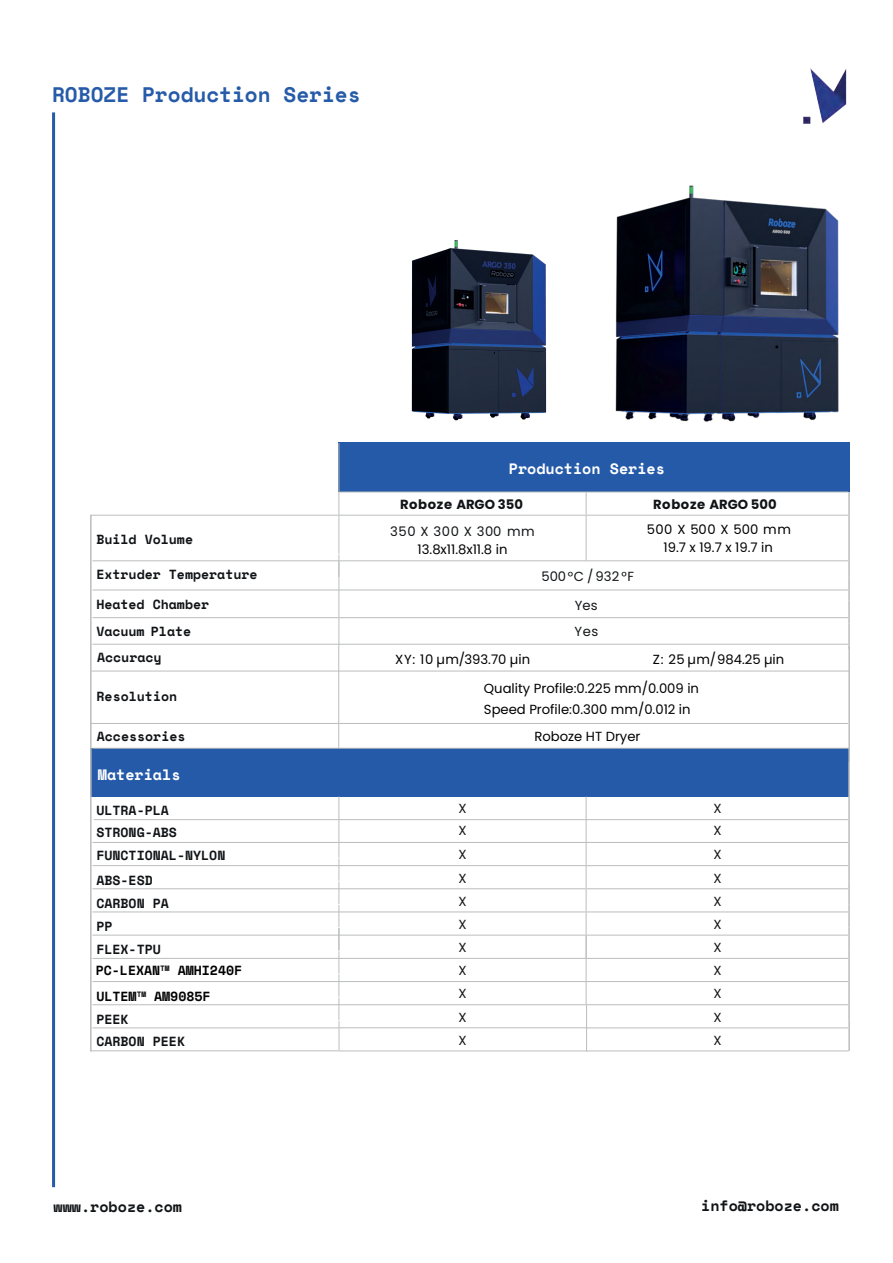
<style>
.page{position:relative;width:893px;height:1263px;background:#fff}
.page>*{position:absolute;margin:0;border:0;box-sizing:border-box;transform-origin:0 0}
.t1{font:700 21px "Space Mono";color:#265ba9}
.t2{font:700 15px "Space Mono";color:#111416}
.t3{font:700 15px "Space Mono";color:#fff}
.t4{font:700 13.2px "Space Mono";color:#111416}
.t5{font:13.2px/17.4px "Poppins";color:#000;text-align:center}
.t6{font:13.2px/20.2px "Poppins";color:#000001}
.t7{font:13.2px/22.6px "Poppins";letter-spacing:.035em;color:#111416}
.t8{font:700 13.2px/26.4px "Space Mono";color:#000001}
.t9{font:700 13.2px "Poppins";letter-spacing:.025em;color:#111416}
.s1{color:#000001}
</style>
<div class="page">
<div style="left:338px;top:442px;width:512px;height:50px;background:#255aa9"></div>
<div style="left:91px;top:748px;width:758px;height:48px;background:#255aa9"></div>
<hr style="left:52px;top:112px;width:3px;height:1075px;background:#265ba9">
<img style="left:803px;top:68px;width:44px;height:56px">
<hr style="left:338px;top:492px;width:248px;height:1px;background:#bbbdbd">
<hr style="left:586px;top:492px;width:262px;height:1px;background:#bbbdbd">
<svg style="left:586px;top:492px;width:1px;height:23px"></svg>
<hr style="left:586px;top:516px;width:1px;height:45px;background:#bbbdbd">
<hr style="left:92px;top:560px;width:247px;height:1px;background:#bbbdbd">
<hr style="left:339px;top:560px;width:247px;height:1px;background:#bbbdbd">
<hr style="left:339px;top:561px;width:1px;height:34px;background:#bbbdbd">
<hr style="left:586px;top:560px;width:262px;height:1px;background:#bbbdbd">
<hr style="left:92px;top:590px;width:247px;height:1px;background:#bbbdbd">
<hr style="left:339px;top:590px;width:247px;height:1px;background:#bbbdbd">
<hr style="left:586px;top:590px;width:262px;height:1px;background:#bbbdbd">
<hr style="left:92px;top:617px;width:247px;height:1px;background:#bbbdbd">
<hr style="left:339px;top:617px;width:247px;height:1px;background:#bbbdbd">
<svg style="left:339px;top:595px;width:1px;height:51px"></svg>
<hr style="left:586px;top:617px;width:262px;height:1px;background:#bbbdbd">
<hr style="left:92px;top:644px;width:247px;height:1px;background:#bbbdbd">
<hr style="left:339px;top:644px;width:247px;height:1px;background:#bbbdbd">
<hr style="left:338px;top:646px;width:1px;height:102px;background:#bbbdbd">
<hr style="left:586px;top:644px;width:262px;height:1px;background:#bbbdbd">
<hr style="left:91px;top:723px;width:757px;height:1px;background:#bbbdbd">
<hr style="left:92px;top:748px;width:758px;height:1px;background:#bbbdbd">
<hr style="left:92px;top:842px;width:247px;height:1px;background:#bbbdbd">
<hr style="left:339px;top:842px;width:247px;height:1px;background:#bbbdbd">
<hr style="left:339px;top:796px;width:1px;height:62px;background:#bbbdbd">
<hr style="left:586px;top:842px;width:262px;height:1px;background:#bbbdbd">
<hr style="left:586px;top:796px;width:1px;height:69px;background:#bbbdbd">
<hr style="left:92px;top:865px;width:247px;height:1px;background:#bbbdbd">
<hr style="left:339px;top:865px;width:247px;height:1px;background:#bbbdbd">
<hr style="left:586px;top:865px;width:262px;height:1px;background:#bbbdbd">
<hr style="left:92px;top:888px;width:247px;height:1px;background:#bbbdbd">
<hr style="left:339px;top:888px;width:247px;height:1px;background:#bbbdbd">
<hr style="left:586px;top:888px;width:262px;height:1px;background:#bbbdbd">
<hr style="left:92px;top:911px;width:247px;height:1px;background:#bbbdbd">
<hr style="left:339px;top:911px;width:247px;height:1px;background:#bbbdbd">
<hr style="left:586px;top:911px;width:262px;height:1px;background:#bbbdbd">
<hr style="left:92px;top:935px;width:247px;height:1px;background:#bbbdbd">
<hr style="left:339px;top:935px;width:247px;height:1px;background:#bbbdbd">
<hr style="left:586px;top:935px;width:262px;height:1px;background:#bbbdbd">
<hr style="left:92px;top:958px;width:247px;height:1px;background:#bbbdbd">
<hr style="left:339px;top:958px;width:247px;height:1px;background:#bbbdbd">
<hr style="left:586px;top:958px;width:262px;height:1px;background:#bbbdbd">
<hr style="left:92px;top:981px;width:247px;height:1px;background:#bbbdbd">
<hr style="left:339px;top:981px;width:247px;height:1px;background:#bbbdbd">
<hr style="left:586px;top:981px;width:262px;height:1px;background:#bbbdbd">
<svg style="left:586px;top:866px;width:1px;height:138px"></svg>
<hr style="left:92px;top:1004px;width:247px;height:1px;background:#bbbdbd">
<hr style="left:339px;top:1004px;width:247px;height:1px;background:#bbbdbd">
<svg style="left:339px;top:858px;width:1px;height:162px"></svg>
<hr style="left:586px;top:1004px;width:262px;height:1px;background:#bbbdbd">
<hr style="left:586px;top:1005px;width:1px;height:46px;background:#bbbdbd">
<hr style="left:92px;top:1027px;width:247px;height:1px;background:#bbbdbd">
<hr style="left:91px;top:1050px;width:247px;height:1px;background:#bbbdbd">
<hr style="left:339px;top:1021px;width:1px;height:30px;background:#bbbdbd">
<hr style="left:586px;top:1027px;width:262px;height:1px;background:#bbbdbd">
<hr style="left:848px;top:515px;width:2px;height:39px;background:#bbbdbd">
<hr style="left:848px;top:554px;width:2px;height:23px;background:#bbbdbd">
<hr style="left:848px;top:577px;width:2px;height:23px;background:#bbbdbd">
<hr style="left:848px;top:600px;width:2px;height:24px;background:#bbbdbd">
<hr style="left:848px;top:624px;width:2px;height:25px;background:#bbbdbd">
<hr style="left:848px;top:647px;width:2px;height:115px;background:#bbbdbd">
<hr style="left:848px;top:762px;width:2px;height:96px;background:#bbbdbd">
<hr style="left:848px;top:858px;width:2px;height:23px;background:#bbbdbd">
<hr style="left:848px;top:881px;width:2px;height:23px;background:#bbbdbd">
<hr style="left:848px;top:904px;width:2px;height:24px;background:#bbbdbd">
<hr style="left:848px;top:928px;width:2px;height:23px;background:#bbbdbd">
<hr style="left:848px;top:951px;width:2px;height:23px;background:#bbbdbd">
<hr style="left:848px;top:974px;width:2px;height:23px;background:#bbbdbd">
<hr style="left:848px;top:997px;width:2px;height:23px;background:#bbbdbd">
<hr style="left:848px;top:1020px;width:2px;height:31px;background:#bbbdbd">
<hr style="left:848px;top:492px;width:2px;height:23px;background:#bbbdbd">
<hr style="left:339px;top:443px;width:1px;height:49px;background:#bbbdbd">
<svg style="left:339px;top:492px;width:1px;height:23px"></svg>
<hr style="left:339px;top:515px;width:247px;height:1px;background:#bbbdbd">
<hr style="left:586px;top:515px;width:262px;height:1px;background:#bbbdbd">
<hr style="left:91px;top:515px;width:248px;height:1px;background:#bbbdbd">
<hr style="left:339px;top:516px;width:1px;height:38px;background:#bbbdbd">
<hr style="left:339px;top:1027px;width:248px;height:1px;background:#bbbdbd">
<hr style="left:339px;top:1050px;width:248px;height:1px;background:#bbbdbd">
<hr style="left:586px;top:1050px;width:263px;height:1px;background:#bbbdbd">
<hr style="left:91px;top:671px;width:758px;height:1px;background:#bbbdbd">
<hr style="left:90px;top:515px;width:2px;height:536px;background:#bbbdbd">
<hr style="left:94px;top:819px;width:754px;height:1px;background:#bbbdbd">
<img style="left:615px;top:185px;width:224px;height:237px">
<img style="left:411px;top:240px;width:136px;height:181px">
<h1 class="t1" style="left:52px;top:79px;width:310px">ROBOZE Production Series</h1>
<p class="t4" style="left:96px;top:529px;width:98px">Build Volume</p>
<p class="t3" style="left:509px;top:457px;width:158px">Production Series</p>
<p class="t9" style="left:400px;top:497px;width:124px">Roboze ARGO 350</p>
<p class="t9" style="left:653px;top:497px;width:125px">Roboze ARGO 500</p>
<p class="t7" style="left:390px;top:520px;width:146px">350 X 300 X 300 mm</p>
<p class="t6" style="left:418px;top:539px;width:91px">13.8x11.8x11.8 in</p>
<p class="t5" style="left:647px;top:521px;width:146px">500 X 500 X 500 mm<br>19.7 x 19.7 x 19.7 in</p>
<p class="t4" style="left:96px;top:564px;width:163px">Extruder Temperature</p>
<p class="t7" style="left:541px;top:565px;width:94px">500 °C / 932 °F</p>
<p class="t4" style="left:96px;top:594px;width:114px">Heated Chamber</p>
<p class="t7" style="left:575px;top:594px;width:24px">Yes</p>
<p class="t4" style="left:96px;top:621px;width:96px">Vacuum Plate</p>
<p class="t7" style="left:574px;top:620px;width:26px">Yes</p>
<p class="t4" style="left:97px;top:648px;width:66px">Accuracy</p>
<p class="t5" style="left:395px;top:651px;width:136px">XY: 10 µm / <span class="s1">393.70</span> µin</p>
<p class="t5" style="left:653px;top:651px;width:133px">Z: 25 µm / 984.25 µin</p>
<p class="t6" style="left:484px;top:678px;width:217px">Quality Profile:0.225 mm/0.009 in<br>Speed Profile:0.300 mm/0.012 in</p>
<p class="t4" style="left:97px;top:686px;width:82px">Resolution</p>
<p class="t4" style="left:97px;top:727px;width:90px">Accessories</p>
<p class="t3" style="left:98px;top:763px;width:84px">Materials</p>
<p class="t5" style="left:534px;top:728px;width:107px">Roboze HT Dryer</p>
<p class="t4" style="left:96px;top:800px;width:74px">ULTRA-PLA</p>
<p class="t7" style="left:458px;top:797px;width:10px">X</p>
<p class="t7" style="left:713px;top:797px;width:10px">X</p>
<p class="t4" style="left:96px;top:822px;width:82px">STRONG-ABS</p>
<p class="t7" style="left:458px;top:819px;width:10px">X</p>
<p class="t7" style="left:713px;top:819px;width:10px">X</p>
<p class="t4" style="left:96px;top:845px;width:130px">FUNCTIONAL-NYLON</p>
<p class="t4" style="left:96px;top:870px;width:58px">ABS-ESD</p>
<p class="t7" style="left:458px;top:843px;width:10px">X</p>
<p class="t7" style="left:713px;top:843px;width:10px">X</p>
<p class="t7" style="left:458px;top:867px;width:10px">X</p>
<p class="t7" style="left:713px;top:867px;width:10px">X</p>
<p class="t4" style="left:96px;top:893px;width:74px">CARBON PA</p>
<p class="t7" style="left:458px;top:890px;width:10px">X</p>
<p class="t7" style="left:713px;top:890px;width:10px">X</p>
<p class="t4" style="left:96px;top:916px;width:18px">PP</p>
<p class="t7" style="left:458px;top:913px;width:10px">X</p>
<p class="t7" style="left:713px;top:913px;width:10px">X</p>
<p class="t4" style="left:96px;top:939px;width:66px">FLEX-TPU</p>
<p class="t7" style="left:458px;top:936px;width:10px">X</p>
<p class="t7" style="left:713px;top:936px;width:10px">X</p>
<p class="t8" style="left:96px;top:956px;width:148px">PC-LEXAN<sup>TM</sup> AMHI240F<br>ULTEM<sup>TM</sup> AM9085F</p>
<p class="t7" style="left:458px;top:959px;width:10px">X</p>
<p class="t7" style="left:713px;top:959px;width:10px">X</p>
<p class="t7" style="left:458px;top:982px;width:10px">X</p>
<p class="t7" style="left:713px;top:982px;width:10px">X</p>
<p class="t4" style="left:96px;top:1009px;width:34px">PEEK</p>
<p class="t4" style="left:96px;top:1031px;width:90px">CARBON PEEK</p>
<p class="t7" style="left:458px;top:1006px;width:10px">X<br>X</p>
<p class="t7" style="left:713px;top:1006px;width:10px">X</p>
<p class="t7" style="left:713px;top:1029px;width:10px">X</p>
<p class="t2" style="left:54px;top:1195px;width:130px">www.roboze.com</p>
<p class="t2" style="left:701px;top:1194px;width:139px">info@roboze.com</p>
</div>
